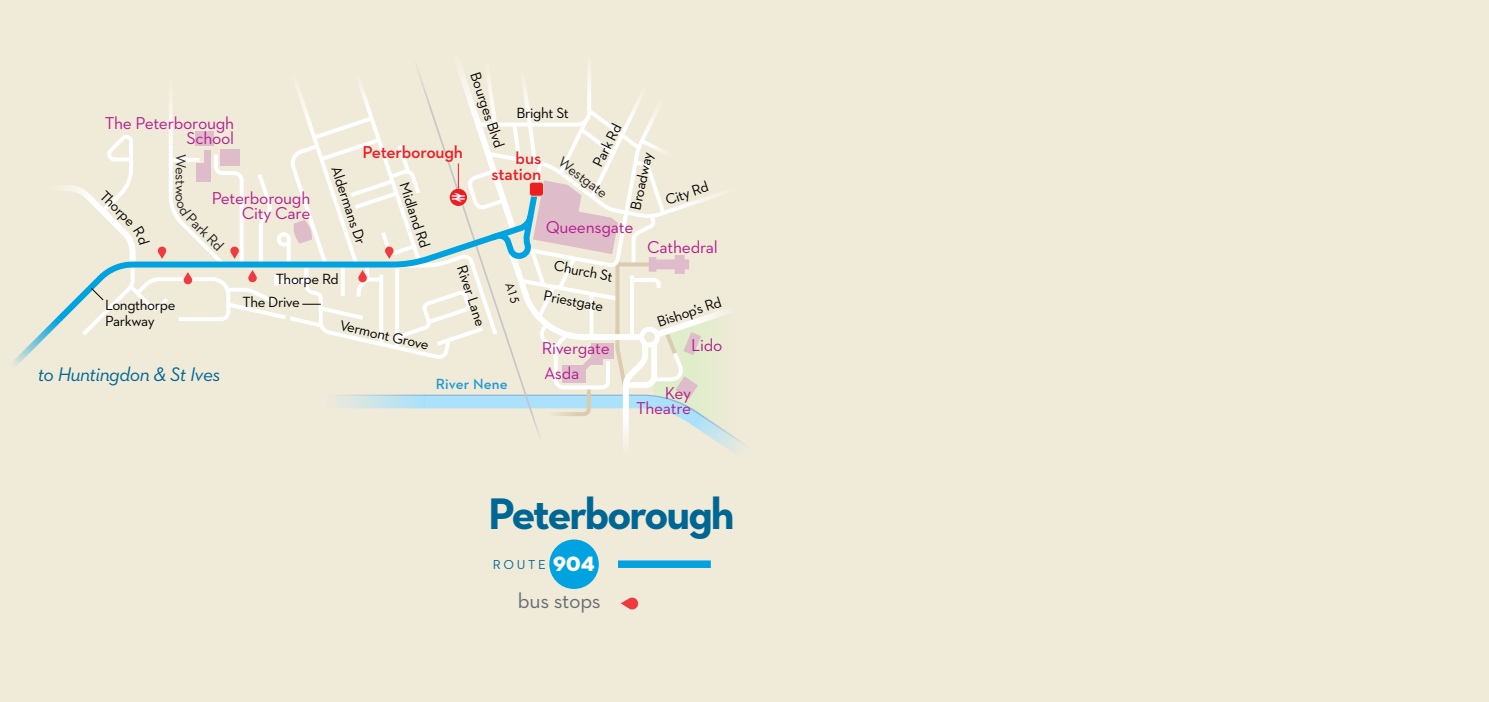
<style>
.page{position:relative;width:1489px;height:702px;background:#fff}
.page>*{position:absolute;margin:0;border:0;box-sizing:border-box;transform-origin:0 0}
.t1{font:700 45px "Neutraface 2 Text";letter-spacing:-.05em;color:#006794}
.t2{font:21.75px "Neutraface 2 Text";letter-spacing:-.015em;color:#666d72}
.t3{font:italic 20px "Neutraface 2 Text";letter-spacing:-.025em;color:#006794}
.t4{font:17.5px/15px "Neutraface 2 Text";letter-spacing:-.015em;color:#b41e8e;text-align:right}
.t5{font:600 17.5px/15.2px "Neutraface 2 Text";letter-spacing:-.015em;color:#ed1d24;text-align:right}
.t6{font:15px/16.2px "Neutraface 2 Text";letter-spacing:-.025em;color:#000}
.t7{font:15px "Neutraface 2 Text";letter-spacing:-.03em;color:#231f20}
.t8{font:600 15px "Neutraface 2 Text";letter-spacing:.01em;color:#1c9ad6}
.t9{font:13.25px "Neutraface 2 Text";letter-spacing:.2em;color:#006894}
.s1{font-family:"Neutraface 2 Display Titling";font-size:21px;color:#fff}
</style>
<div class="page">
<div style="left:0;top:0;width:1488px;height:702px;background:#f0ead8"></div>
<svg style="left:621px;top:597px;width:18px;height:13px"></svg>
<div style="left:618px;top:560px;width:92px;height:8px;background:#00a2e0"></div>
<div style="left:549px;top:539px;width:49px;height:50px;background:#00a2e0;border-radius:50%"></div>
<svg style="left:12px;top:64px;width:733px;height:389px"></svg>
<p class="t4" style="left:105px;top:115px;width:131px">The Peterborough<br>School</p>
<p class="t6" style="left:108px;top:187px;width:45px;rotate:45deg">Thorpe</p>
<p class="t7" style="left:190px;top:154px;width:42px;rotate:90deg">Westw</p>
<p class="t4" style="left:212px;top:190px;width:100px">Peterborough<br>City Care</p>
<p class="t7" style="left:195px;top:209px;width:48px;rotate:45deg">Park Rd</p>
<p class="t6" style="left:483px;top:70px;width:80px;rotate:72deg">Bourges Blvd</p>
<p class="t6" style="left:516px;top:104px;width:54px">Bright St</p>
<p class="t6" style="left:589px;top:162px;width:48px;rotate:-63deg">Park Rd</p>
<p class="t5" style="left:362px;top:145px;width:102px">Peterborough</p>
<p class="t5" style="left:491px;top:151px;width:52px">bus station</p>
<p class="t6" style="left:627px;top:208px;width:61px;rotate:-78deg">Broadway</p>
<p class="t6" style="left:344px;top:164px;width:83px;rotate:72deg">Aldermans Dr</p>
<p class="t7" style="left:576px;top:160px;width:46px;rotate:37deg">estgate</p>
<p class="t4" style="left:545px;top:219px;width:89px">Queensgate</p>
<p class="t6" style="left:663px;top:192px;width:46px;rotate:-18deg">City Rd</p>
<p class="t6" style="left:412px;top:180px;width:69px;rotate:72deg">Midland Rd</p>
<p class="t4" style="left:647px;top:239px;width:72px">Cathedral</p>
<p class="t6" style="left:276px;top:271px;width:64px">Thorpe Rd</p>
<p class="t6" style="left:105px;top:296px;width:72px">Longthorpe<br>Parkway</p>
<p class="t6" style="left:242px;top:294px;width:59px">The Drive</p>
<h3 class="t3" style="left:38px;top:362px;width:184px">to Huntingdon &amp; St Ives</h3>
<p class="t6" style="left:342px;top:316px;width:93px;rotate:13deg">Vermont Grove</p>
<p class="t6" style="left:470px;top:263px;width:64px;rotate:72deg">River Lane</p>
<p class="t8" style="left:436px;top:375px;width:73px">River Nene</p>
<p class="t6" style="left:556px;top:257px;width:61px;rotate:11deg">Church St</p>
<p class="t6" style="left:545px;top:287px;width:62px;rotate:11deg">Priestgate</p>
<p class="t4" style="left:542px;top:340px;width:69px">Rivergate</p>
<p class="t4" style="left:544px;top:365px;width:37px">Asda</p>
<p class="t6" style="left:655px;top:314px;width:68px;rotate:-18deg">Bishop’s Rd</p>
<p class="t4" style="left:691px;top:337px;width:33px">Lido</p>
<p class="t4" style="left:636px;top:385px;width:57px">Key<br>Theatre</p>
<h1 class="t1" style="left:488px;top:485px;width:248px">Peterborough</h1>
<p class="t9" style="left:493px;top:556px;width:103px">ROUTE <span class="s1">904</span></p>
<h2 class="t2" style="left:518px;top:587px;width:84px">bus stops</h2>
</div>
